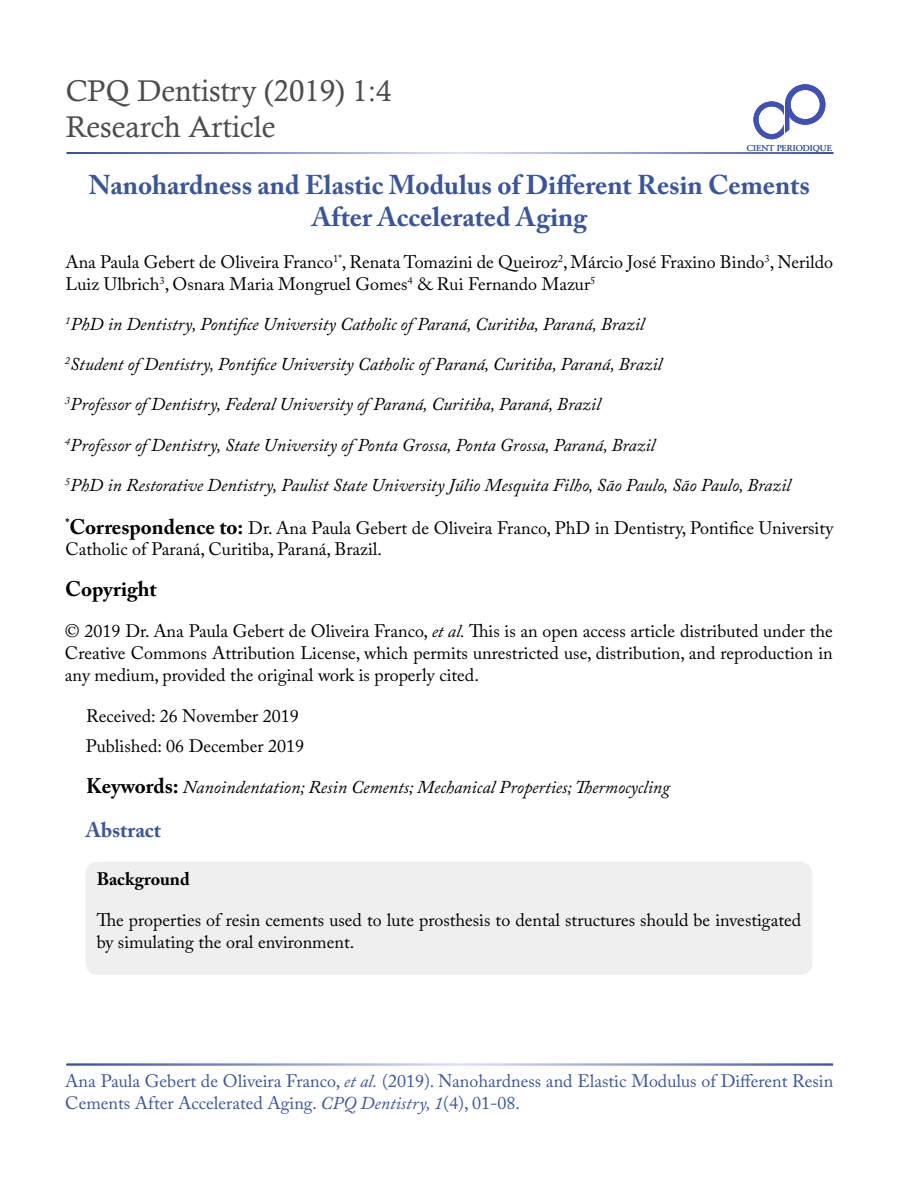
<style>
.page{position:relative;width:900px;height:1200px;background:#fff}
.page>*{position:absolute;margin:0;border:0;box-sizing:border-box;transform-origin:0 0}
.t1{font:30px/36px "Calisto";color:#4d4d4f}
.t2{font:700 27px/32.4px "Adobe Caslon Pro";color:#3955a0;text-align:center}
.t3{font:700 21px "Adobe Caslon Pro";color:#000}
.t4{font:700 21px "Adobe Caslon Pro";color:#3955a0}
.t5{font:18px/21.6px "Adobe Caslon Pro";color:#000}
.t6{font:italic 18px "Adobe Caslon Pro";color:#000}
.t7{font:18px/21.6px "Adobe Caslon Pro";color:#3955a0}
.t8{font:700 18px "Adobe Caslon Pro";color:#000}
.t9{font:9px "Adobe Garamond Pro";color:#3955a0}
.s1{font-weight:700;font-size:21px}
.s2{font-style:italic}
.s3{font-weight:700;font-style:normal;font-size:21px}
</style>
<div class="page">
<div style="left:86px;top:862px;width:726px;height:113px;background:#efeff0;border-radius:12px"></div>
<div style="left:753px;top:101px;width:37px;height:38px;border:5px solid #3f51b5;border-radius:50%"></div>
<svg style="left:784px;top:106px;width:6px;height:23px"></svg>
<hr style="left:785px;top:105px;width:4px;height:29px;background:#3f51b5">
<svg style="left:783px;top:129px;width:7px;height:6px"></svg>
<div style="left:785px;top:84px;width:40px;height:41px;border:6px solid #3f51b5;border-radius:50%"></div>
<h1 class="t1" style="left:66px;top:72px;width:327px">CPQ Dentistry (2019) 1:4<br>Research Article</h1>
<h2 class="t2" style="left:89px;top:169px;width:723px">Nanohardness and Elastic Modulus of Different Resin Cements<br>After Accelerated Aging</h2>
<p class="t5" style="left:65px;top:251px;width:769px">Ana Paula Gebert de Oliveira Franco<sup>1*</sup>, Renata Tomazini de Queiroz<sup>2</sup>, Márcio José Fraxino Bindo<sup>3</sup>, Nerildo<br>Luiz Ulbrich<sup>3</sup>, Osnara Maria Mongruel Gomes<sup>4</sup> &amp; Rui Fernando Mazur<sup>5</sup></p>
<p class="t9" style="left:747px;top:142px;width:86px">CIENT PERIODIQUE</p>
<p class="t6" style="left:65px;top:313px;width:581px"><sup>1</sup>PhD in Dentistry, Pontifice University Catholic of Paraná, Curitiba, Paraná, Brazil</p>
<p class="t6" style="left:65px;top:353px;width:599px"><sup>2</sup>Student of Dentistry, Pontifice University Catholic of Paraná, Curitiba, Paraná, Brazil</p>
<p class="t6" style="left:65px;top:393px;width:537px"><sup>3</sup>Professor of Dentistry, Federal University of Paraná, Curitiba, Paraná, Brazil</p>
<p class="t6" style="left:65px;top:434px;width:592px"><sup>4</sup>Professor of Dentistry, State University of Ponta Grossa, Ponta Grossa, Paraná, Brazil</p>
<p class="t6" style="left:65px;top:474px;width:727px"><sup>5</sup>PhD in Restorative Dentistry, Paulist State University Júlio Mesquita Filho, São Paulo, São Paulo, Brazil</p>
<p class="t5" style="left:65px;top:517px;width:769px"><sup>*</sup><span class="s1">Correspondence to:</span> Dr. Ana Paula Gebert de Oliveira Franco, PhD in Dentistry, Pontifice University<br>Catholic of Paraná, Curitiba, Paraná, Brazil.</p>
<p class="t3" style="left:65px;top:576px;width:93px">Copyright</p>
<p class="t5" style="left:65px;top:620px;width:770px;text-align:justify">© 2019 Dr. Ana Paula Gebert de Oliveira Franco, <span class="s2">et al.</span> This is an open access article distributed under the Creative Commons Attribution License, which permits unrestricted use, distribution, and reproduction in any medium, provided the original work is properly cited.</p>
<p class="t5" style="left:86px;top:705px;width:214px">Received: 26 November 2019</p>
<p class="t5" style="left:86px;top:735px;width:220px">Published: 06 December 2019</p>
<p class="t6" style="left:86px;top:776px;width:585px"><span class="s3">Keywords:</span> Nanoindentation; Resin Cements; Mechanical Properties; Thermocycling</p>
<p class="t4" style="left:86px;top:818px;width:77px">Abstract</p>
<p class="t8" style="left:97px;top:868px;width:95px">Background</p>
<p class="t5" style="left:97px;top:909px;width:706px">The properties of resin cements used to lute prosthesis to dental structures should be investigated by simulating the oral environment.</p>
<p class="t7" style="left:65px;top:1070px;width:770px">Ana Paula Gebert de Oliveira Franco, <span class="s2">et al.</span> (2019). Nanohardness and Elastic Modulus of Different Resin<br>Cements After Accelerated Aging. <span class="s2">CPQ Dentistry, 1</span>(4), 01-08.</p>
</div>
